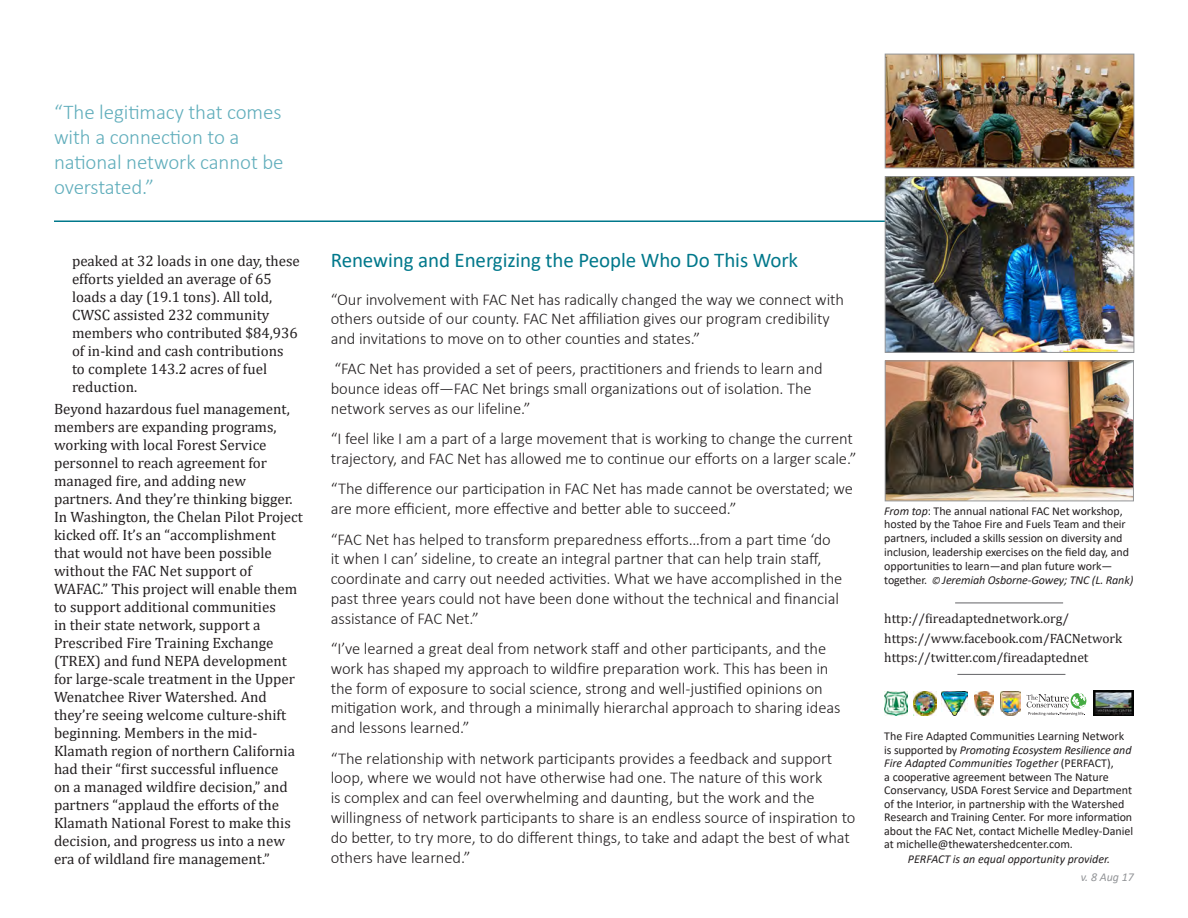
<style>
.page{position:relative;width:1188px;height:918px;background:#fff}
.page>*{position:absolute;margin:0;border:0;box-sizing:border-box;transform-origin:0 0}
.t1{font:300 21px/25.2px "Calibri";letter-spacing:-.005em;color:#61aebc}
.t2{font:21px "Calibri";letter-spacing:-.005em;color:#00788b}
.t3{font:300 16.5px/19.8px "Calibri";letter-spacing:-.005em;color:#231f20}
.t4{font:15px/18px "Cambria";color:#231f20}
.t5{font:13.5px "Cambria";color:#231f20}
.t6{font:12px/13.5px "Calibri";letter-spacing:-.005em;color:#231f20}
.t7{font:italic 12px "Calibri";color:#231f20}
.t8{font:italic 12px "Calibri";color:#939598}
.s1{font-style:italic}
.s2{font-style:italic;font-size:10.5px}
</style>
<div class="page">
<hr style="left:54px;top:220px;width:1080px;height:2px;background:#00788b">
<hr style="left:957px;top:674px;width:108px;height:1px;background:#636366">
<img style="left:887px;top:56px;width:245px;height:110px">
<div style="left:885px;top:54px;width:249px;height:114px;border:1px solid #939598"></div>
<img style="left:884px;top:692px;width:24px;height:24px">
<img style="left:913px;top:692px;width:24px;height:24px">
<img style="left:942px;top:692px;width:26px;height:24px">
<img style="left:975px;top:692px;width:18px;height:24px">
<img style="left:1000px;top:692px;width:20px;height:24px">
<svg style="left:1027px;top:693px;width:59px;height:23px"></svg>
<img style="left:1093px;top:690px;width:41px;height:25px">
<hr style="left:955px;top:603px;width:108px;height:1px;background:#636366">
<img style="left:887px;top:179px;width:245px;height:172px">
<div style="left:885px;top:177px;width:249px;height:176px;border:1px solid #939598"></div>
<img style="left:887px;top:363px;width:245px;height:136px">
<div style="left:885px;top:361px;width:249px;height:140px;border:1px solid #939598"></div>
<p class="t1" style="left:54px;top:99px;width:231px">“The legitimacy that comes with a connection to a national network cannot be overstated.”</p>
<p class="t4" style="left:72px;top:251px;width:229px">peaked at 32 loads in one day, these efforts yielded an average of 65 loads a day (19.1 tons). All told,<br>CWSC assisted 232 community members who contributed $84,936 of in-kind and cash contributions to complete 143.2 acres of fuel reduction.</p>
<p class="t4" style="left:54px;top:400px;width:250px">Beyond hazardous fuel management, members are expanding programs, working with local Forest Service personnel to reach agreement for managed fire, and adding new partners. And they’re thinking bigger.<br>In Washington, the Chelan Pilot Project kicked off. It’s an “accomplishment that would not have been possible without the FAC Net support of WAFAC.” This project will enable them to support additional communities<br>in their state network, support a Prescribed Fire Training Exchange (TREX) and fund NEPA development for large-scale treatment in the Upper Wenatchee River Watershed. And they’re seeing welcome culture-shift beginning. Members in the mid-Klamath region of northern California had their “first successful influence<br>on a managed wildfire decision,” and partners “applaud the efforts of the Klamath National Forest to make this decision, and progress us into a new era of wildland fire management.”</p>
<p class="t2" style="left:331px;top:245px;width:469px">Renewing and Energizing the People Who Do This Work</p>
<p class="t3" style="left:331px;top:289px;width:515px">“Our involvement with FAC Net has radically changed the way we connect with others outside of our county. FAC Net affiliation gives our program credibility and invitations to move on to other counties and states.”</p>
<p class="t3" style="left:331px;top:359px;width:493px">“FAC Net has provided a set of peers, practitioners and friends to learn and bounce ideas off—FAC Net brings small organizations out of isolation. The network serves as our lifeline.”</p>
<p class="t3" style="left:331px;top:429px;width:527px">“I feel like I am a part of a large movement that is working to change the current trajectory, and FAC Net has allowed me to continue our efforts on a larger scale.”</p>
<p class="t3" style="left:331px;top:479px;width:524px">“The difference our participation in FAC Net has made cannot be overstated; we are more efficient, more effective and better able to succeed.”</p>
<p class="t3" style="left:331px;top:529px;width:513px">“FAC Net has helped to transform preparedness efforts…from a part time ‘do it when I can’ sideline, to create an integral partner that can help train staff, coordinate and carry out needed activities. What we have accomplished in the past three years could not have been done without the technical and financial assistance of FAC Net.”</p>
<p class="t3" style="left:331px;top:638px;width:511px">“I’ve learned a great deal from network staff and other participants, and the work has shaped my approach to wildfire preparation work. This has been in the form of exposure to social science, strong and well-justified opinions on mitigation work, and through a minimally hierarchal approach to sharing ideas and lessons learned.”</p>
<p class="t3" style="left:331px;top:748px;width:526px">“The relationship with network participants provides a feedback and support loop, where we would not have otherwise had one. The nature of this work<br>is complex and can feel overwhelming and daunting, but the work and the willingness of network participants to share is an endless source of inspiration to do better, to try more, to do different things, to take and adapt the best of what others have learned.”</p>
<p class="t6" style="left:884px;top:503px;width:251px"><span class="s1">From top</span>: The annual national FAC Net workshop, hosted by the Tahoe Fire and Fuels Team and their partners, included a skills session on diversity and inclusion, leadership exercises on the field day, and opportunities to learn—and plan future work— together. <span class="s2">©</span> <span class="s1">Jeremiah Osborne-Gowey; TNC (L. Rank)</span></p>
<p class="t5" style="left:884px;top:610px;width:186px">http://fireadaptednetwork.org/</p>
<p class="t5" style="left:884px;top:630px;width:239px">https://www.facebook.com/FACNetwork</p>
<p class="t5" style="left:884px;top:649px;width:206px">https://twitter.com/fireadaptednet</p>
<p class="t6" style="left:884px;top:729px;width:251px">The Fire Adapted Communities Learning Network is supported by <span class="s1">Promoting Ecosystem Resilience and Fire Adapted Communities Together</span> (PERFACT),<br>a cooperative agreement between The Nature Conservancy, USDA Forest Service and Department of the Interior, in partnership with the Watershed Research and Training Center. For more information about the FAC Net, contact Michelle Medley-Daniel at michelle@thewatershedcenter.com.</p>
<p class="t7" style="left:908px;top:851px;width:204px">PERFACT is an equal opportunity provider.</p>
<p class="t8" style="left:1081px;top:869px;width:55px">v. 8 Aug 17</p>
</div>
